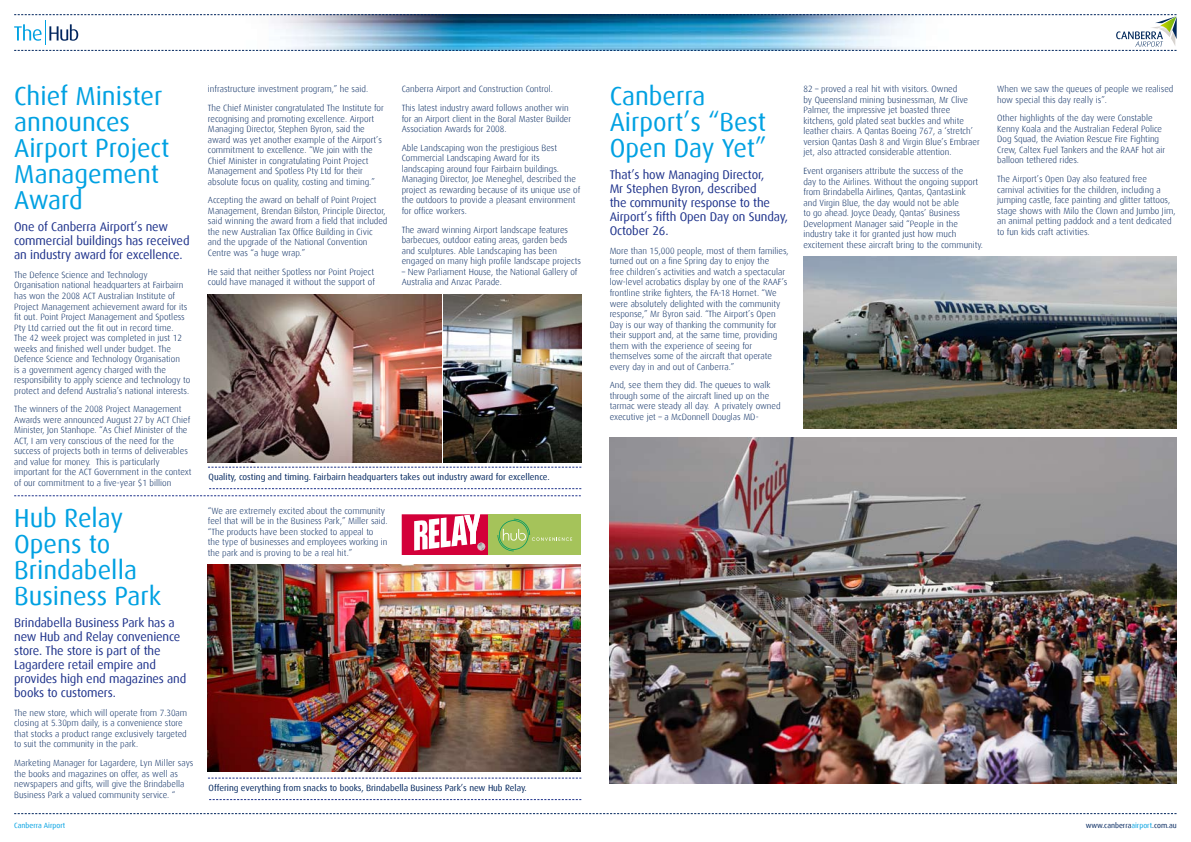
<style>
.page{position:relative;width:1191px;height:842px;background:#fff}
.page>*{position:absolute;margin:0;border:0;box-sizing:border-box;transform-origin:0 0}
.t1{font:26px/26px "Dax";color:#00a1e2}
.t2{font:12.5px/14px "Dax";letter-spacing:-.01em;color:#1e328b}
.t3{font:300 9px/10.5px "Dax";color:#00255d}
.t4{font:9px "Dax";letter-spacing:-.005em;color:#00255d}
.t5{font:7.5px "Dax";color:#00255d}
.t6{font:7.5px "Dax";color:#00a1e2}
.s1{color:#00a1e2}
</style>
<div class="page">
<img style="left:609px;top:437px;width:567px;height:346px">
<img style="left:208px;top:565px;width:372px;height:207px">
<img style="left:208px;top:295px;width:233px;height:168px">
<img style="left:444px;top:295px;width:137px;height:168px">
<svg style="left:209px;top:799px;width:372px;height:1px"></svg>
<svg style="left:209px;top:488px;width:372px;height:1px"></svg>
<svg style="left:208px;top:778px;width:373px;height:1px"></svg>
<svg style="left:208px;top:467px;width:373px;height:1px"></svg>
<svg style="left:14px;top:495px;width:567px;height:1px"></svg>
<img style="left:803px;top:256px;width:373px;height:172px">
<svg style="left:402px;top:514px;width:86px;height:41px"></svg>
<div style="left:488px;top:514px;width:93px;height:41px;background:#a5c35a"></div>
<svg style="left:497px;top:519px;width:75px;height:32px"></svg>
<svg style="left:14px;top:813px;width:1162px;height:1px"></svg>
<img style="left:14px;top:14px;width:1162px;height:37px">
<h1 class="t1" style="left:14px;top:84px;width:157px">Chief Minister announces<br>Airport Project<br>Management<br>Award</h1>
<h2 class="t2" style="left:14px;top:220px;width:177px">One of Canberra Airport’s new commercial buildings has received an industry award for excellence.</h2>
<p class="t3" style="left:14px;top:270px;width:178px">The Defence Science and Technology Organisation national headquarters at Fairbairn has won the 2008 ACT Australian Institute of Project Management achievement award for its fit out. Point Project Management and Spotless Pty Ltd carried out the fit out in record time.<br>The 42 week project was completed in just 12 weeks and finished well under budget. The Defence Science and Technology Organisation<br>is a government agency charged with the responsibility to apply science and technology to protect and defend Australia’s national interests.</p>
<p class="t3" style="left:14px;top:404px;width:179px">The winners of the 2008 Project Management Awards were announced August 27 by ACT Chief Minister, Jon Stanhope. “As Chief Minister of the ACT, I am very conscious of the need for the success of projects both in terms of deliverables and value for money. This is particularly important for the ACT Government in the context of our commitment to a five-year $1 billion</p>
<h1 class="t1" style="left:14px;top:505px;width:149px">Hub Relay<br>Opens to<br>Brindabella<br>Business Park</h1>
<h2 class="t2" style="left:14px;top:616px;width:174px">Brindabella Business Park has a new Hub and Relay convenience store. The store is part of the<br>Lagardere retail empire and provides high end magazines and books to customers.</h2>
<p class="t3" style="left:14px;top:707px;width:175px">The new store, which will operate from 7.30am closing at 5.30pm daily, is a convenience store that stocks a product range exclusively targeted to suit the community in the park.</p>
<p class="t3" style="left:14px;top:758px;width:181px">Marketing Manager for Lagardere, Lyn Miller says the books and magazines on offer, as well as newspapers and gifts, will give the Brindabella Business Park a valued community service. “</p>
<p class="t3" style="left:208px;top:80px;width:177px;line-height:18.8px">infrastructure investment program,” he said.<br>The Chief Minister congratulated The Institute for</p>
<p class="t3" style="left:208px;top:113px;width:175px">recognising and promoting excellence. Airport Managing Director, Stephen Byron, said the award was yet another example of the Airport’s commitment to excellence. “We join with the Chief Minister in congratulating Point Project Management and Spotless Pty Ltd for their absolute focus on quality, costing and timing.”</p>
<p class="t3" style="left:208px;top:195px;width:181px">Accepting the award on behalf of Point Project Management, Brendan Bilston, Principle Director, said winning the award from a field that included the new Australian Tax Office Building in Civic and the upgrade of the National Convention Centre was “a huge wrap.”</p>
<p class="t3" style="left:208px;top:266px;width:168px">He said that neither Spotless nor Point Project could have managed it without the support of</p>
<p class="t3" style="left:402px;top:80px;width:168px;line-height:18.8px">Canberra Airport and Construction Control.<br>This latest industry award follows another win</p>
<p class="t3" style="left:402px;top:113px;width:171px">for an Airport client in the Boral Master Builder<br>Association Awards for 2008.</p>
<p class="t3" style="left:402px;top:143px;width:180px">Able Landscaping won the prestigious Best Commercial Landscaping Award for its landscaping around four Fairbairn buildings.<br>Managing Director, Joe Meneghel, described the project as rewarding because of its unique use of the outdoors to provide a pleasant environment for office workers.</p>
<p class="t3" style="left:402px;top:224px;width:181px">The award winning Airport landscape features barbecues, outdoor eating areas, garden beds and sculptures. Able Landscaping has been engaged on many high profile landscape projects</p>
<p class="t3" style="left:402px;top:266px;width:177px">– New Parliament House, the National Gallery of<br>Australia and Anzac Parade.</p>
<p class="t4" style="left:209px;top:472px;width:343px">Quality, costing and timing. Fairbairn headquarters takes out industry award for excellence.</p>
<p class="t3" style="left:208px;top:506px;width:181px">“We are extremely excited about the community feel that will be in the Business Park,” Miller said. “The products have been stocked to appeal to<br>the type of businesses and employees working in the park and is proving to be a real hit.”</p>
<p class="t4" style="left:209px;top:783px;width:319px">Offering everything from snacks to books, Brindabella Business Park’s new Hub Relay.</p>
<h1 class="t1" style="left:609px;top:84px;width:158px">Canberra<br>Airport’s “Best<br>Open Day Yet”</h1>
<h2 class="t2" style="left:609px;top:168px;width:180px">That’s how Managing Director,<br>Mr Stephen Byron, described<br>the community response to the<br>Airport’s fifth Open Day on Sunday,<br>October 26.</h2>
<p class="t3" style="left:609px;top:246px;width:180px">More than 15,000 people, most of them families, turned out on a fine Spring day to enjoy the<br>free children’s activities and watch a spectacular low-level acrobatics display by one of the RAAF’s frontline strike fighters, the FA-18 Hornet. “We were absolutely delighted with the community response,” Mr Byron said. “The Airport’s Open Day is our way of thanking the community for their support and, at the same time, providing them with the experience of seeing for themselves some of the aircraft that operate every day in and out of Canberra.”</p>
<p class="t3" style="left:609px;top:380px;width:172px">And, see them they did. The queues to walk through some of the aircraft lined up on the tarmac were steady all day. A privately owned executive jet – a McDonnell Douglas MD-</p>
<p class="t3" style="left:803px;top:84px;width:178px">82 – proved a real hit with visitors. Owned<br>by Queensland mining businessman, Mr Clive Palmer, the impressive jet boasted three kitchens, gold plated seat buckles and white leather chairs. A Qantas Boeing 767, a ‘stretch’ version Qantas Dash 8 and Virgin Blue’s Embraer jet, also attracted considerable attention.</p>
<p class="t3" style="left:803px;top:166px;width:181px">Event organisers attribute the success of the<br>day to the Airlines. Without the ongoing support from Brindabella Airlines, Qantas, QantasLink<br>and Virgin Blue, the day would not be able<br>to go ahead. Joyce Deady, Qantas’ Business Development Manager said “People in the industry take it for granted just how much excitement these aircraft bring to the community.</p>
<p class="t3" style="left:997px;top:84px;width:178px">When we saw the queues of people we realised how special this day really is”.</p>
<p class="t3" style="left:997px;top:113px;width:169px">Other highlights of the day were Constable Kenny Koala and the Australian Federal Police Dog Squad, the Aviation Rescue Fire Fighting Crew, Caltex Fuel Tankers and the RAAF hot air balloon tethered rides.</p>
<p class="t3" style="left:997px;top:174px;width:180px">The Airport’s Open Day also featured free carnival activities for the children, including a jumping castle, face painting and glitter tattoos, stage shows with Milo the Clown and Jumbo Jim, an animal petting paddock and a tent dedicated to fun kids craft activities.</p>
<p class="t6" style="left:14px;top:821px;width:53px">Canberra Airport</p>
<p class="t5" style="left:1085px;top:821px;width:93px">www.canberra<span class="s1">airport</span>.com.au</p>
</div>
